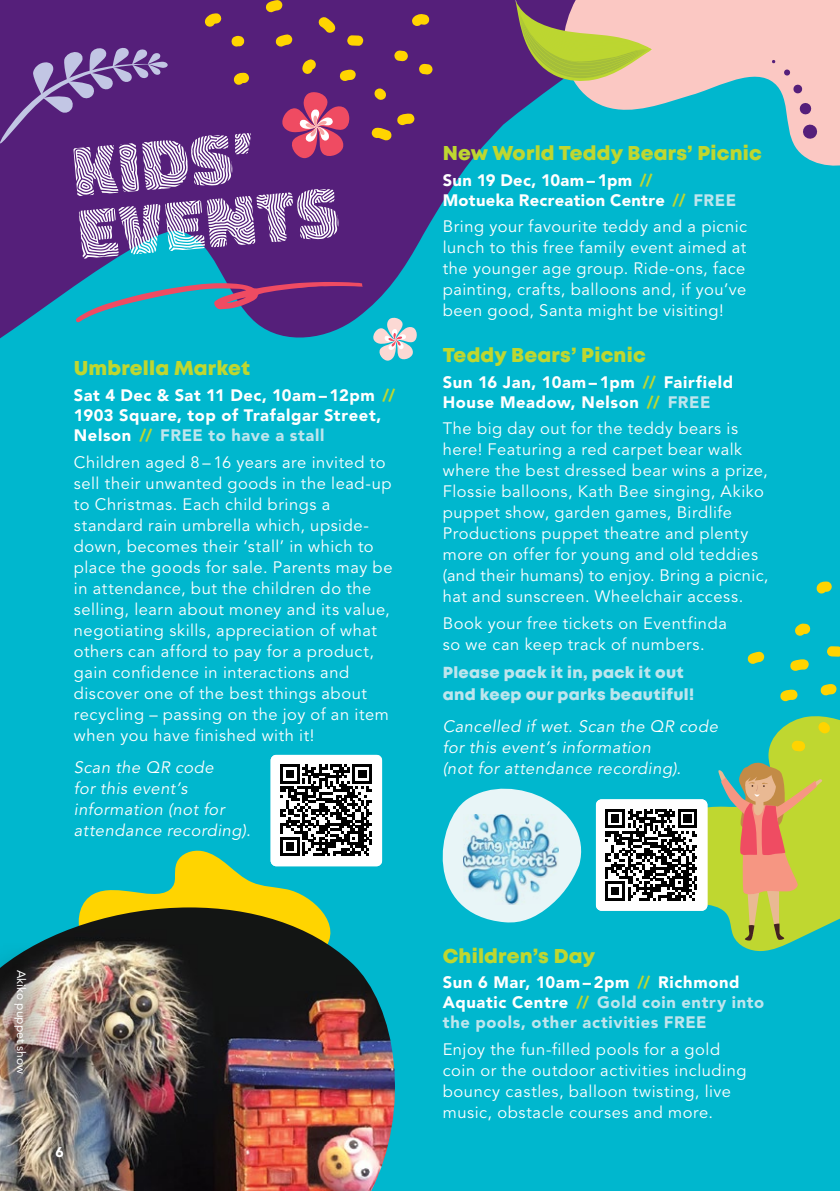
<style>
.page{position:relative;width:840px;height:1191px;background:#fff}
.page>*{position:absolute;margin:0;border:0;box-sizing:border-box;transform-origin:0 0}
.t1{font:71.6px/62.8px "Don Jos Raices";color:#fff}
.t2{font:20px "Mont Heavy DEMO";letter-spacing:.01em;color:#bfd730}
.t3{font:16.4px/21px "Avenir";letter-spacing:.035em;color:#fff}
.t4{font:italic 16.4px/21px "Avenir";letter-spacing:.03em;color:#fff}
.t5{font:900 16.4px/20px "Avenir";letter-spacing:.035em;color:#fff}
.t6{font:900 16.4px/20px "Avenir";letter-spacing:.04em;color:#bee5ed}
.t7{font:900 16.4px/20px "Avenir";letter-spacing:.015em;color:#fff}
.t8{font:16px/22px "Mont Heavy DEMO";letter-spacing:.02em;color:#bee5ed}
.t9{font:900 14px "Avenir";color:#fff}
.t10{font:12px "Avenir";letter-spacing:.005em;color:#fff}
.s1{color:#bfd730}
.s2{color:#bee5ed}
.s3{color:#fff}
</style>
<div class="page">
<div style="left:0;top:0;width:839px;height:1191px;background:#00b7ce"></div>
<svg style="left:0;top:0;width:559px;height:339px;fill:#551f7a"></svg>
<svg style="left:81px;top:850px;width:264px;height:57px"></svg>
<svg style="left:0;top:47px;width:168px;height:97px;background:#693d8d"></svg>
<svg style="left:372px;top:317px;width:44px;height:44px"></svg>
<svg style="left:270px;top:755px;width:112px;height:111px;background:#9a9b9b"></svg>
<svg style="left:574px;top:0;width:265px;height:166px;fill:#fbc8c3"></svg>
<svg style="left:801px;top:124px;width:16px;height:16px"></svg>
<svg style="left:798px;top:102px;width:13px;height:13px"></svg>
<svg style="left:792px;top:84px;width:10px;height:10px"></svg>
<svg style="left:783px;top:69px;width:7px;height:7px"></svg>
<svg style="left:771px;top:60px;width:4px;height:3px"></svg>
<svg style="left:707px;top:716px;width:132px;height:235px;fill:#bfd730"></svg>
<svg style="left:718px;top:757px;width:103px;height:184px;background:#bcb756"></svg>
<svg style="left:795px;top:623px;width:14px;height:13px"></svg>
<svg style="left:747px;top:651px;width:16px;height:13px"></svg>
<svg style="left:780px;top:689px;width:17px;height:13px"></svg>
<svg style="left:790px;top:659px;width:18px;height:12px"></svg>
<svg style="left:827px;top:646px;width:12px;height:11px"></svg>
<svg style="left:820px;top:684px;width:16px;height:12px"></svg>
<svg style="left:817px;top:721px;width:13px;height:13px"></svg>
<svg style="left:816px;top:581px;width:15px;height:13px"></svg>
<svg style="left:790px;top:740px;width:15px;height:11px"></svg>
<svg style="left:442px;top:788px;width:265px;height:135px"></svg>
<img style="left:0;top:907px;width:395px;height:284px">
<svg style="left:515px;top:0;width:136px;height:82px;background:#b7a575"></svg>
<svg style="left:281px;top:92px;width:68px;height:66px;background:#af4778"></svg>
<div style="left:0;top:941px;width:57px;height:162px;background:#000;opacity:.75"></div>
<svg style="left:204px;top:13px;width:17px;height:14px"></svg>
<svg style="left:265px;top:0;width:17px;height:13px"></svg>
<svg style="left:302px;top:59px;width:14px;height:15px"></svg>
<svg style="left:275px;top:34px;width:17px;height:13px"></svg>
<svg style="left:231px;top:36px;width:13px;height:11px"></svg>
<svg style="left:318px;top:16px;width:18px;height:17px"></svg>
<svg style="left:347px;top:35px;width:16px;height:11px"></svg>
<svg style="left:339px;top:70px;width:16px;height:12px"></svg>
<svg style="left:373px;top:88px;width:13px;height:12px"></svg>
<svg style="left:233px;top:72px;width:16px;height:13px"></svg>
<svg style="left:371px;top:113px;width:43px;height:28px"></svg>
<svg style="left:418px;top:64px;width:15px;height:11px"></svg>
<svg style="left:411px;top:14px;width:18px;height:12px"></svg>
<svg style="left:393px;top:50px;width:15px;height:11px"></svg>
<svg style="left:76px;top:282px;width:286px;height:40px"></svg>
<h1 class="t1" style="left:70px;top:141px;width:262px;rotate:-5deg">KIDs’<br>Events</h1>
<p class="t2" style="left:74px;top:357px;width:178px">Umbrella Market</p>
<p class="t5" style="left:74px;top:385px;width:322px">Sat 4 Dec &amp; Sat 11 Dec, 10am – 12pm <span class="s1">//<br></span>1903 Square, top of Trafalgar Street,<br>Nelson <span class="s1">//</span> <span class="s2">FREE to have a stall</span></p>
<p class="t3" style="left:74px;top:452px;width:320px">Children aged 8 – 16 years are invited to sell their unwanted goods in the lead-up to Christmas. Each child brings a standard rain umbrella which, upside&shy;down, becomes their ‘stall’ in which to place the goods for sale. Parents may be in attendance, but the children do the selling, learn about money and its value, negotiating skills, appreciation of what others can afford to pay for a product, gain confidence in interactions and discover one of the best things about recycling – passing on the joy of an item when you have finished with it!</p>
<p class="t4" style="left:74px;top:757px;width:178px">Scan the QR code<br>for this event’s information (not for attendance recording).</p>
<p class="t10" style="left:28px;top:969px;width:106px;rotate:90deg">Akiko puppet show</p>
<p class="t9" style="left:55px;top:1143px;width:10px">6</p>
<p class="t2" style="left:442px;top:141px;width:320px">New World Teddy Bears’ Picnic</p>
<p class="t7" style="left:442px;top:170px;width:295px">Sun 19 Dec, 10am – 1pm <span class="s1">//<br></span>Motueka Recreation Centre <span class="s1">//</span> <span class="s2">FREE</span></p>
<p class="t3" style="left:442px;top:216px;width:305px;text-align:justify">Bring your favourite teddy and a picnic lunch to this free family event aimed at the younger age group. Ride-ons, face painting, crafts, balloons and, if you’ve been good, Santa might be visiting!</p>
<p class="t2" style="left:442px;top:343px;width:204px">Teddy Bears’ Picnic</p>
<p class="t5" style="left:442px;top:372px;width:292px">Sun 16 Jan, 10am – 1pm <span class="s1">//</span> Fairfield<br>House Meadow, Nelson <span class="s1">//</span> <span class="s2">FREE</span></p>
<p class="t3" style="left:442px;top:418px;width:327px">The big day out for the teddy bears is here! Featuring a red carpet bear walk where the best dressed bear wins a prize, Flossie balloons, Kath Bee singing, Akiko puppet show, garden games, Birdlife Productions puppet theatre and plenty more on offer for young and old teddies (and their humans) to enjoy. Bring a picnic, hat and sunscreen. Wheelchair access.</p>
<p class="t3" style="left:442px;top:613px;width:285px">Book your free tickets on Eventfinda so we can keep track of numbers.</p>
<p class="t8" style="left:442px;top:662px;width:253px">Please pack it in, pack it out and keep our parks beautiful!</p>
<p class="t4" style="left:442px;top:716px;width:276px">Cancelled if wet. Scan the QR code for this event’s information<br>(not for attendance recording).</p>
<p class="t2" style="left:442px;top:944px;width:154px">Children’s Day</p>
<p class="t6" style="left:442px;top:972px;width:323px"><span class="s3">Sun 6 Mar, 10am – 2pm</span> <span class="s1">//</span> <span class="s3">Richmond<br>Aquatic Centre</span> <span class="s1">//</span> Gold coin entry into the pools, other activities FREE</p>
<p class="t3" style="left:442px;top:1039px;width:305px">Enjoy the fun-filled pools for a gold coin or the outdoor activities including bouncy castles, balloon twisting, live music, obstacle courses and more.</p>
</div>
